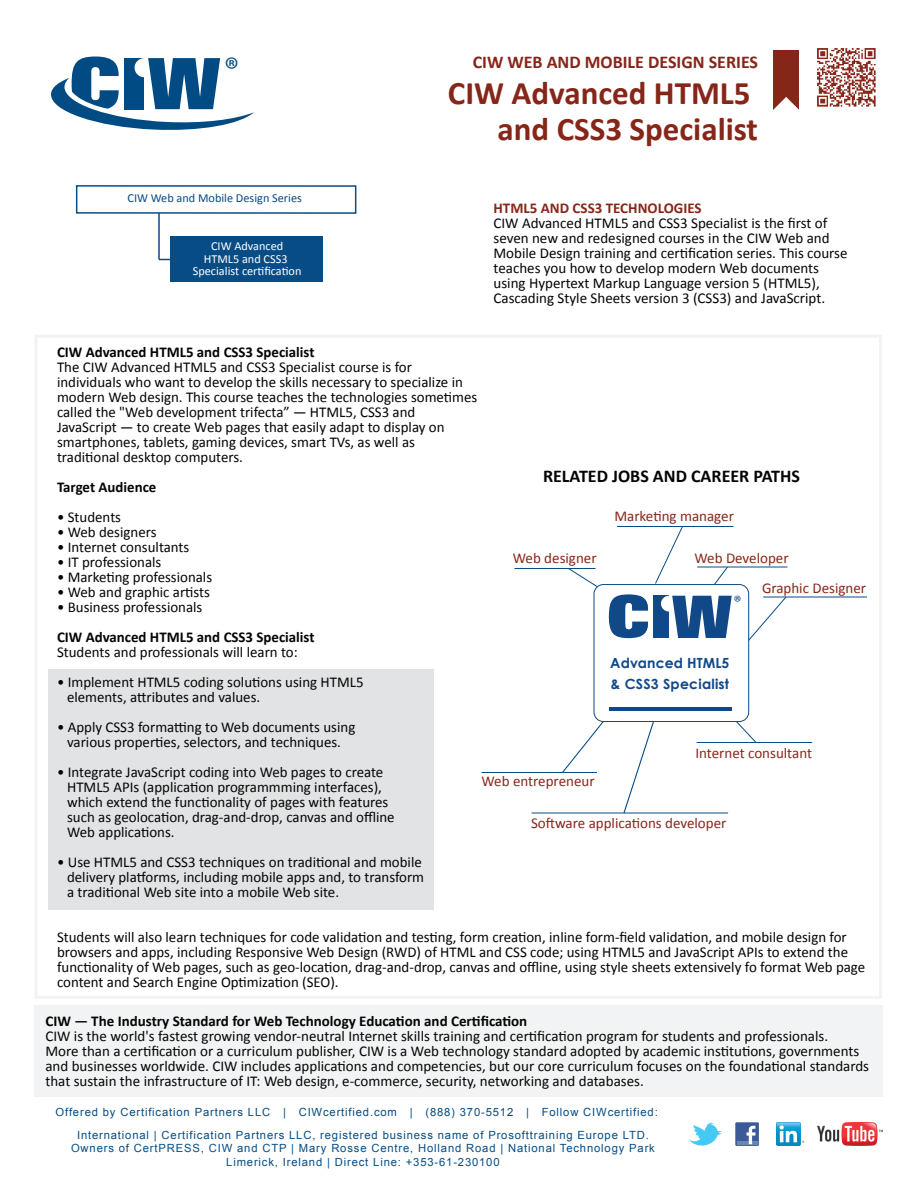
<style>
.page{position:relative;width:918px;height:1188px;background:#fff}
.page>*{position:absolute;margin:0;border:0;box-sizing:border-box;transform-origin:0 0}
.t1{font:34.5px "Myriad Pro";color:#004b84}
.t2{font:700 33px/36px "Calibri";color:#862619;text-align:right}
.t3{font:700 18px "Calibri";color:#862619}
.t4{font:700 18px "Calibri";color:#040503}
.t5{font:18px "Myriad Pro";color:#114988}
.t6{font:15px/15px "Calibri";color:#040503}
.t7{font:700 15px "Calibri";color:#040503}
.t8{font:15px "Calibri";color:#88271a}
.t9{font:700 15px "Calibri";color:#87271a}
.t10{font:700 13.95px/20.5px "Century Gothic";letter-spacing:.015em;color:#114988}
.t11{font:12.3px/12.3px "Calibri";color:#fff;text-align:center}
.t12{font:12.3px "Calibri";color:#084c85}
.t13{font:11.25px/13.5px "Arial";letter-spacing:.075em;color:#064c83;text-align:center}
</style>
<div class="page">
<div style="left:735px;top:1122px;width:24px;height:24px;background:#3b5b98"></div>
<hr style="left:737px;top:1141px;width:20px;height:3px;background:#6d84b3">
<svg style="left:746px;top:1126px;width:9px;height:18px"></svg>
<svg style="left:688px;top:1123px;width:34px;height:23px"></svg>
<img style="left:777px;top:1122px;width:28px;height:24px">
<img style="left:817px;top:1122px;width:66px;height:24px">
<div style="left:773px;top:50px;width:25px;height:60px;background:#862619"></div>
<svg style="left:773px;top:97px;width:26px;height:13px"></svg>
<div style="left:35px;top:1005px;width:848px;height:91px;background:#f2f3f4"></div>
<img style="left:817px;top:48px;width:59px;height:59px">
<div style="left:76px;top:185px;width:280px;height:29px;border:2px solid #084c85"></div>
<hr style="left:158px;top:213px;width:2px;height:46px;background:#084c85">
<div style="left:170px;top:236px;width:152px;height:46px;background:#084c85"></div>
<div style="left:48px;top:669px;width:386px;height:240px;background:#e1e3e5"></div>
<div style="left:34px;top:335px;width:848px;height:664px;border:3px solid #f2f3f4"></div>
<svg style="left:51px;top:57px;width:203px;height:73px"></svg>
<svg style="left:568px;top:569px;width:30px;height:19px"></svg>
<hr style="left:514px;top:568px;width:82px;height:1px;background:#084c85">
<hr style="left:697px;top:567px;width:90px;height:1px;background:#084c85">
<hr style="left:697px;top:742px;width:115px;height:1px;background:#084c85">
<hr style="left:617px;top:526px;width:117px;height:1px;background:#084c85">
<svg style="left:736px;top:722px;width:20px;height:20px"></svg>
<hr style="left:482px;top:772px;width:115px;height:1px;background:#084c85">
<svg style="left:562px;top:718px;width:42px;height:54px"></svg>
<hr style="left:532px;top:813px;width:196px;height:1px;background:#084c85">
<svg style="left:623px;top:722px;width:32px;height:92px"></svg>
<svg style="left:713px;top:566px;width:16px;height:18px"></svg>
<svg style="left:655px;top:527px;width:28px;height:57px"></svg>
<div style="left:594px;top:585px;width:155px;height:137px;background:#fff;border-radius:9px"></div>
<div style="left:594px;top:584px;width:155px;height:138px;border:1px solid #114988;border-radius:9px"></div>
<svg style="left:608px;top:594px;width:40px;height:44px"></svg>
<div style="left:653px;top:596px;width:16px;height:42px;background:#114988"></div>
<div style="left:661px;top:596px;width:16px;height:16px;background:#fff;border-radius:50%"></div>
<svg style="left:672px;top:596px;width:60px;height:42px"></svg>
<hr style="left:609px;top:708px;width:123px;height:3px;background:#114988">
<hr style="left:763px;top:597px;width:104px;height:1px;background:#084c85">
<svg style="left:747px;top:596px;width:40px;height:46px"></svg>
<h1 class="t1" style="left:225px;top:48px;width:16px">®</h1>
<p class="t12" style="left:128px;top:191px;width:176px">CIW Web and Mobile Design Series</p>
<p class="t11" style="left:193px;top:240px;width:110px">CIW Advanced<br>HTML5 and CSS3<br>Specialist certification</p>
<p class="t3" style="left:473px;top:50px;width:287px">CIW WEB AND MOBILE DESIGN SERIES</p>
<h2 class="t2" style="left:448px;top:75px;width:312px">CIW Advanced HTML5 and CSS3 Specialist</h2>
<p class="t9" style="left:494px;top:198px;width:210px">HTML5 AND CSS3 TECHNOLOGIES</p>
<p class="t6" style="left:494px;top:215px;width:356px">CIW Advanced HTML5 and CSS3 Specialist is the first of seven new and redesigned courses in the CIW Web and Mobile Design training and certification series. This course teaches you how to develop modern Web documents using Hypertext Markup Language version 5 (HTML5), Cascading Style Sheets version 3 (CSS3) and JavaScript.</p>
<p class="t7" style="left:57px;top:342px;width:259px">CIW Advanced HTML5 and CSS3 Specialist</p>
<p class="t6" style="left:57px;top:360px;width:422px">The CIW Advanced HTML5 and CSS3 Specialist course is for individuals who want to develop the skills necessary to specialize in modern Web design. This course teaches the technologies sometimes called the "Web development trifecta” — HTML5, CSS3 and JavaScript — to create Web pages that easily adapt to display on smartphones, tablets, gaming devices, smart TVs, as well as traditional desktop computers.</p>
<p class="t7" style="left:57px;top:477px;width:101px">Target Audience</p>
<p class="t6" style="left:57px;top:510px;width:66px">• Students</p>
<p class="t6" style="left:57px;top:525px;width:101px">• Web designers</p>
<p class="t6" style="left:57px;top:540px;width:134px">• Internet consultants</p>
<p class="t6" style="left:57px;top:555px;width:106px">• IT professionals</p>
<p class="t6" style="left:57px;top:570px;width:157px">• Marketing professionals</p>
<p class="t6" style="left:57px;top:585px;width:155px">• Web and graphic artists</p>
<p class="t6" style="left:57px;top:600px;width:147px">• Business professionals</p>
<p class="t7" style="left:57px;top:627px;width:259px">CIW Advanced HTML5 and CSS3 Specialist</p>
<p class="t6" style="left:57px;top:645px;width:242px">Students and professionals will learn to:</p>
<p class="t6" style="left:67px;top:675px;width:298px;text-indent:-10px">• Implement HTML5 coding solutions using HTML5 elements, attributes and values.</p>
<p class="t6" style="left:57px;top:720px;width:300px;text-align:center">• Apply CSS3 formatting to Web documents using various properties, selectors, and techniques.</p>
<p class="t6" style="left:67px;top:765px;width:329px;text-indent:-10px">• Integrate JavaScript coding into Web pages to create HTML5 APIs (application programmming interfaces), which extend the functionality of pages with features such as geolocation, drag-and-drop, canvas and offline Web applications.</p>
<p class="t6" style="left:67px;top:855px;width:359px;text-indent:-10px">• Use HTML5 and CSS3 techniques on traditional and mobile delivery platforms, including mobile apps and, to transform a traditional Web site into a mobile Web site.</p>
<p class="t6" style="left:57px;top:930px;width:810px">Students will also learn techniques for code validation and testing, form creation, inline form-field validation, and mobile design for browsers and apps, including Responsive Web Design (RWD) of HTML and CSS code; using HTML5 and JavaScript APIs to extend the functionality of Web pages, such as geo-location, drag-and-drop, canvas and offline, using style sheets extensively fo format Web page content and Search Engine Optimization (SEO).</p>
<p class="t4" style="left:543px;top:464px;width:259px">RELATED JOBS AND CAREER PATHS</p>
<p class="t8" style="left:614px;top:506px;width:121px">Marketing manager</p>
<p class="t8" style="left:513px;top:548px;width:85px">Web designer</p>
<p class="t8" style="left:694px;top:548px;width:96px">Web Developer</p>
<p class="t8" style="left:762px;top:578px;width:106px">Graphic Designer</p>
<p class="t5" style="left:734px;top:590px;width:9px">®</p>
<p class="t10" style="left:610px;top:652px;width:121px">Advanced HTML5 &amp; CSS3 Specialist</p>
<p class="t8" style="left:695px;top:743px;width:118px">Internet consultant</p>
<p class="t8" style="left:482px;top:772px;width:115px">Web entrepreneur</p>
<p class="t8" style="left:531px;top:814px;width:197px">Software applications developer</p>
<p class="t7" style="left:45px;top:1011px;width:483px">CIW — The Industry Standard for Web Technology Education and Certification</p>
<p class="t6" style="left:45px;top:1029px;width:825px">CIW is the world's fastest growing vendor-neutral Internet skills training and certification program for students and professionals.<br>More than a certification or a curriculum publisher, CIW is a Web technology standard adopted by academic institutions, governments and businesses worldwide. CIW includes applications and competencies, but our core curriculum focuses on the foundational standards that sustain the infrastructure of IT: Web design, e-commerce, security, networking and databases.</p>
<p class="t13" style="left:56px;top:1105px;width:604px">Offered by Certification Partners LLC | CIWcertified.com | (888) 370-5512 | Follow CIWcertified:</p>
<p class="t13" style="left:71px;top:1128px;width:585px">International | Certification Partners LLC, registered business name of Prosofttraining Europe LTD.<br>Owners of CertPRESS, CIW and CTP | Mary Rosse Centre, Holland Road | National Technology Park<br>Limerick, Ireland | Direct Line: +353-61-230100</p>
</div>
